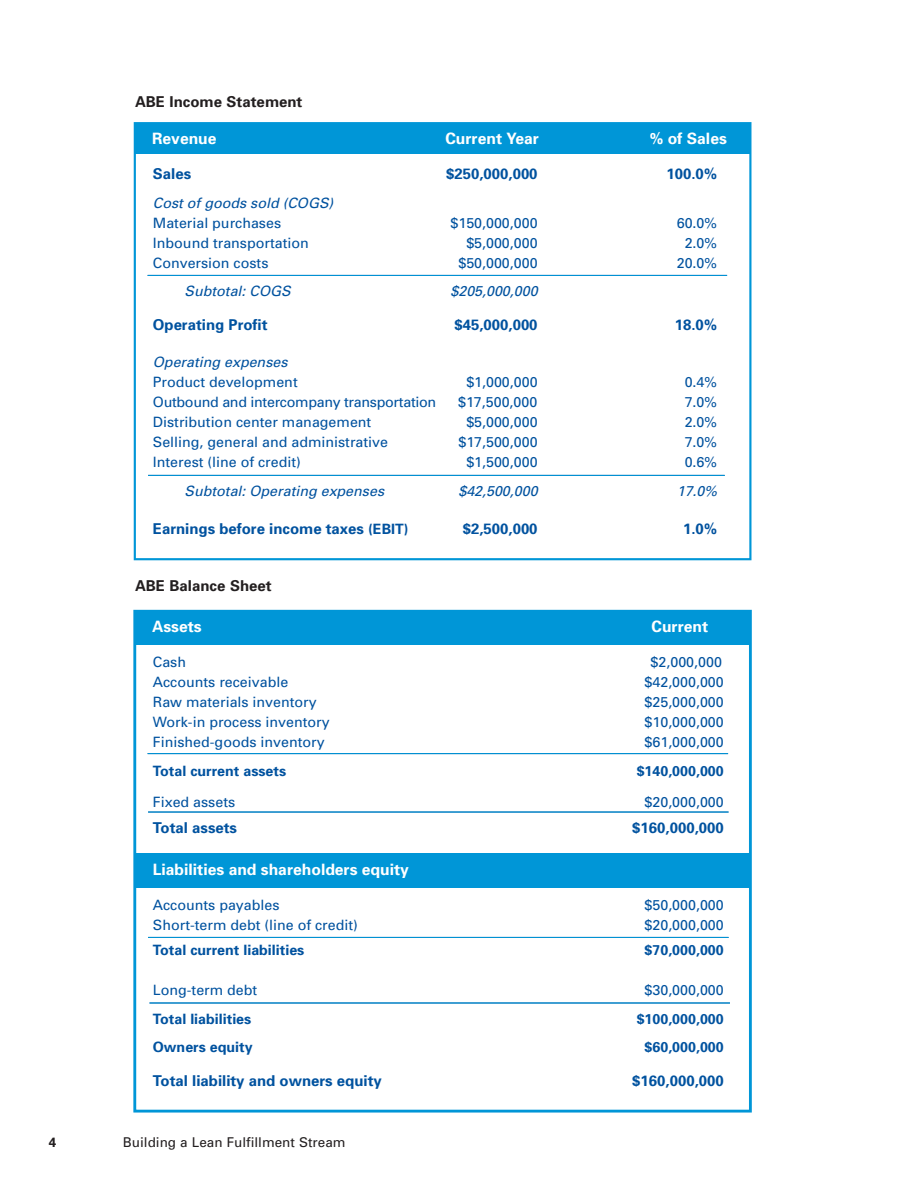
<style>
.page{position:relative;width:918px;height:1188px;background:#fff}
.page>*{position:absolute;margin:0;border:0;box-sizing:border-box;transform-origin:0 0}
.t1{font:700 15.6px "Univers";color:#fff}
.t2{font:700 15px "Univers";color:#00529f}
.t3{font:700 15px "Univers";color:#231f20}
.t4{font:14.25px "Univers";color:#00529f}
.t5{font:700 14.25px "Univers";color:#00529f}
.t6{font:italic 14.25px "Univers";color:#00529f}
.t7{font:14.25px "Univers";letter-spacing:-.02em;color:#00529f}
.t8{font:13.5px "Univers";color:#231f20}
.t9{font:700 13.5px "Univers";color:#231f20}
.s1{font-size:14.25px}
</style>
<div class="page">
<div style="left:135px;top:853px;width:614px;height:35px;background:#0096d7"></div>
<div style="left:135px;top:610px;width:615px;height:35px;background:#0096d7"></div>
<div style="left:133px;top:610px;width:619px;height:503px;border:3px solid #0096d7"></div>
<hr style="left:148px;top:753px;width:580px;height:1px;background:#0096d7">
<hr style="left:148px;top:812px;width:581px;height:1px;background:#0096d7">
<hr style="left:148px;top:937px;width:581px;height:1px;background:#0096d7">
<hr style="left:150px;top:1003px;width:580px;height:1px;background:#0096d7">
<div style="left:135px;top:123px;width:615px;height:31px;background:#0096d7"></div>
<div style="left:134px;top:122px;width:617px;height:438px;border:2px solid #0096d7"></div>
<hr style="left:148px;top:275px;width:579px;height:1px;background:#0096d7">
<hr style="left:148px;top:475px;width:577px;height:1px;background:#0096d7">
<p class="t3" style="left:135px;top:96px;width:169px">ABE Income Statement</p>
<p class="t1" style="left:152px;top:133px;width:66px">Revenue</p>
<p class="t1" style="left:445px;top:133px;width:95px">Current Year</p>
<p class="t1" style="left:649px;top:133px;width:79px">% of Sales</p>
<p class="t2" style="left:153px;top:168px;width:40px">Sales</p>
<p class="t2" style="left:446px;top:168px;width:93px">$250,000,000</p>
<p class="t2" style="left:666px;top:168px;width:52px">100.0%</p>
<p class="t6" style="left:153px;top:197px;width:182px">Cost of goods sold (COGS)</p>
<p class="t4" style="left:153px;top:217px;width:130px">Material purchases</p>
<p class="t4" style="left:450px;top:217px;width:89px">$150,000,000</p>
<p class="t4" style="left:677px;top:217px;width:42px">60.0%</p>
<p class="t4" style="left:153px;top:237px;width:157px">Inbound transportation</p>
<p class="t4" style="left:466px;top:237px;width:73px">$5,000,000</p>
<p class="t4" style="left:685px;top:237px;width:34px">2.0%</p>
<p class="t4" style="left:153px;top:257px;width:117px">Conversion costs</p>
<p class="t4" style="left:458px;top:257px;width:81px">$50,000,000</p>
<p class="t4" style="left:677px;top:257px;width:42px">20.0%</p>
<p class="t6" style="left:185px;top:286px;width:108px">Subtotal: COGS</p>
<p class="t6" style="left:450px;top:286px;width:89px">$205,000,000</p>
<p class="t2" style="left:153px;top:319px;width:116px">Operating Profit</p>
<p class="t2" style="left:454px;top:319px;width:85px">$45,000,000</p>
<p class="t2" style="left:675px;top:319px;width:44px">18.0%</p>
<p class="t6" style="left:153px;top:357px;width:136px">Operating expenses</p>
<p class="t4" style="left:153px;top:377px;width:146px">Product development</p>
<p class="t4" style="left:466px;top:377px;width:73px">$1,000,000</p>
<p class="t4" style="left:685px;top:377px;width:34px">0.4%</p>
<p class="t7" style="left:153px;top:397px;width:285px">Outbound and intercompany transportation</p>
<p class="t4" style="left:458px;top:397px;width:81px">$17,500,000</p>
<p class="t4" style="left:685px;top:397px;width:34px">7.0%</p>
<p class="t4" style="left:153px;top:417px;width:220px">Distribution center management</p>
<p class="t4" style="left:466px;top:417px;width:73px">$5,000,000</p>
<p class="t4" style="left:685px;top:417px;width:34px">2.0%</p>
<p class="t4" style="left:153px;top:437px;width:237px">Selling, general and administrative</p>
<p class="t4" style="left:458px;top:437px;width:81px">$17,500,000</p>
<p class="t4" style="left:685px;top:437px;width:34px">7.0%</p>
<p class="t4" style="left:153px;top:457px;width:150px">Interest (line of credit)</p>
<p class="t4" style="left:466px;top:457px;width:73px">$1,500,000</p>
<p class="t4" style="left:685px;top:457px;width:34px">0.6%</p>
<p class="t6" style="left:185px;top:485px;width:201px">Subtotal: Operating expenses</p>
<p class="t6" style="left:458px;top:485px;width:81px">$42,500,000</p>
<p class="t6" style="left:677px;top:485px;width:42px">17.0%</p>
<p class="t2" style="left:153px;top:523px;width:257px">Earnings before income taxes <span class="s1">(EBIT)</span></p>
<p class="t2" style="left:463px;top:523px;width:76px">$2,500,000</p>
<p class="t2" style="left:683px;top:523px;width:36px">1.0%</p>
<p class="t3" style="left:135px;top:580px;width:138px">ABE Balance Sheet</p>
<p class="t1" style="left:152px;top:621px;width:51px">Assets</p>
<p class="t1" style="left:652px;top:621px;width:58px">Current</p>
<p class="t4" style="left:153px;top:657px;width:35px">Cash</p>
<p class="t4" style="left:651px;top:657px;width:73px">$2,000,000</p>
<p class="t4" style="left:153px;top:677px;width:137px">Accounts receivable</p>
<p class="t4" style="left:645px;top:677px;width:81px">$42,000,000</p>
<p class="t4" style="left:153px;top:697px;width:165px">Raw materials inventory</p>
<p class="t4" style="left:645px;top:697px;width:81px">$25,000,000</p>
<p class="t4" style="left:153px;top:717px;width:178px">Work-in process inventory</p>
<p class="t4" style="left:645px;top:717px;width:81px">$10,000,000</p>
<p class="t4" style="left:153px;top:737px;width:173px">Finished-goods inventory</p>
<p class="t4" style="left:645px;top:737px;width:81px">$61,000,000</p>
<p class="t5" style="left:153px;top:765px;width:135px">Total current assets</p>
<p class="t5" style="left:637px;top:765px;width:89px">$140,000,000</p>
<p class="t4" style="left:153px;top:797px;width:84px">Fixed assets</p>
<p class="t4" style="left:645px;top:797px;width:81px">$20,000,000</p>
<p class="t2" style="left:153px;top:822px;width:86px">Total assets</p>
<p class="t2" style="left:632px;top:822px;width:93px">$160,000,000</p>
<p class="t1" style="left:153px;top:864px;width:258px">Liabilities and shareholders equity</p>
<p class="t4" style="left:153px;top:899px;width:128px">Accounts payables</p>
<p class="t4" style="left:645px;top:899px;width:81px">$50,000,000</p>
<p class="t4" style="left:153px;top:919px;width:207px">Short-term debt (line of credit)</p>
<p class="t4" style="left:645px;top:919px;width:81px">$20,000,000</p>
<p class="t5" style="left:153px;top:945px;width:153px">Total current liabilities</p>
<p class="t5" style="left:645px;top:945px;width:81px">$70,000,000</p>
<p class="t4" style="left:153px;top:985px;width:106px">Long-term debt</p>
<p class="t4" style="left:645px;top:985px;width:81px">$30,000,000</p>
<p class="t5" style="left:153px;top:1013px;width:100px">Total liabilities</p>
<p class="t5" style="left:637px;top:1013px;width:89px">$100,000,000</p>
<p class="t5" style="left:153px;top:1042px;width:101px">Owners equity</p>
<p class="t5" style="left:645px;top:1042px;width:81px">$60,000,000</p>
<p class="t2" style="left:153px;top:1076px;width:230px">Total liability and owners equity</p>
<p class="t2" style="left:632px;top:1076px;width:93px">$160,000,000</p>
<p class="t9" style="left:49px;top:1138px;width:9px">4</p>
<p class="t8" style="left:123px;top:1138px;width:224px">Building a Lean Fulfillment Stream</p>
</div>
